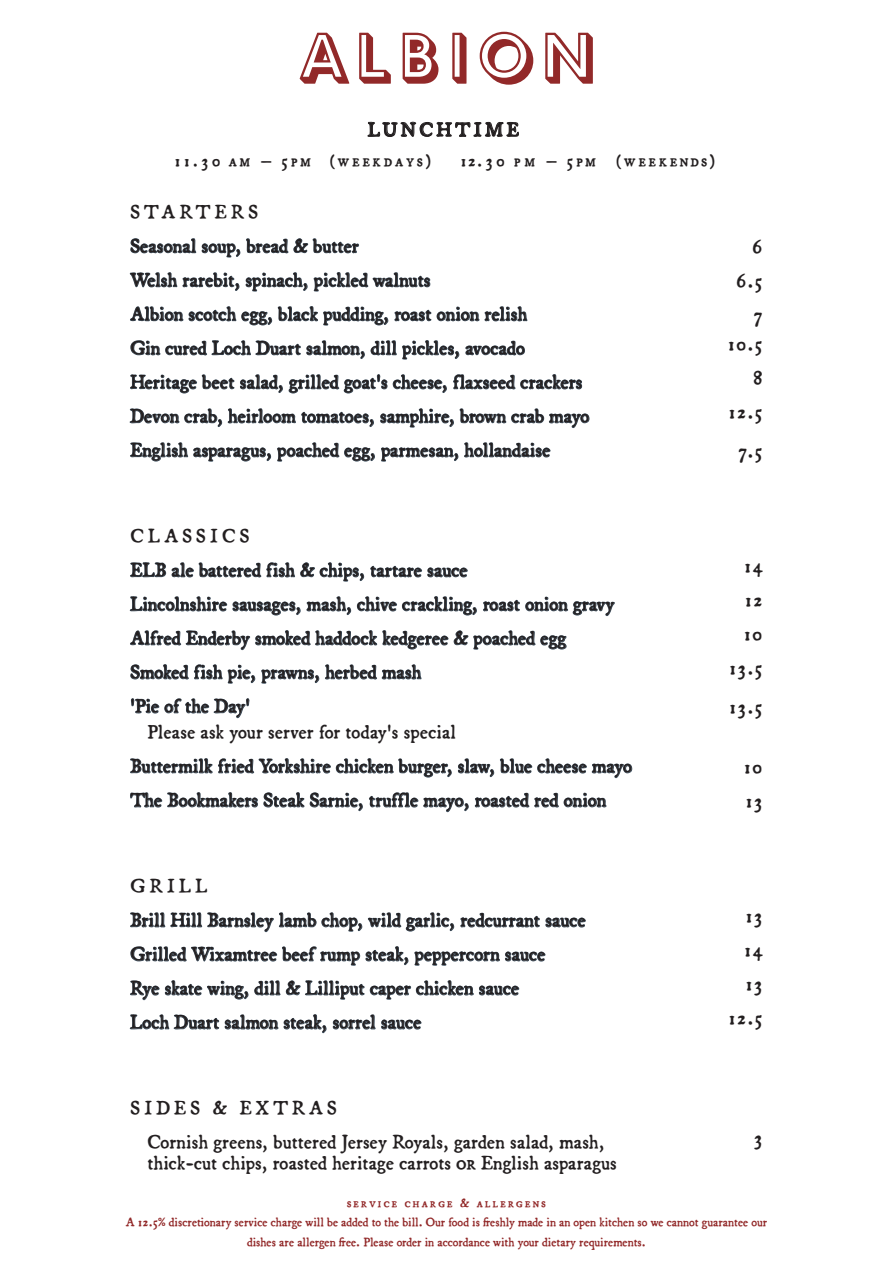
<style>
.page{position:relative;width:893px;height:1263px;background:#fff}
.page>*{position:absolute;margin:0;border:0;box-sizing:border-box;transform-origin:0 0}
.Sub_titles{font:21px/21px "Broadsheet";letter-spacing:.01em;color:#231f20}
.Sub_titles-2{font:21px "Broadsheet";letter-spacing:.19em;color:#231f20}
.Sub_titles-3{font:21px "Broadsheet";letter-spacing:.18em;color:#231f20}
.Sub_titles-4{font:21px "Broadsheet";letter-spacing:.185em;color:#231f20}
.Sub_titles-5{font:21px "Broadsheet";letter-spacing:.2em;color:#231f20}
.Sub_titles-6{font:18px "Broadsheet";letter-spacing:.16em;color:#231f20}
.Sub_titles-7{font:13.5px/19.5px "Broadsheet";color:#922929;text-align:center}
</style>
<div class="page">
<svg style="left:300px;top:32px;width:293px;height:53px"></svg>
<svg style="left:368px;top:121px;width:151px;height:16px"></svg>
<svg style="left:131px;top:238px;width:65px;height:15px"></svg>
<svg style="left:202px;top:243px;width:38px;height:14px"></svg>
<svg style="left:246px;top:238px;width:42px;height:15px"></svg>
<svg style="left:294px;top:238px;width:65px;height:15px"></svg>
<svg style="left:130px;top:272px;width:47px;height:15px"></svg>
<svg style="left:183px;top:272px;width:56px;height:19px"></svg>
<svg style="left:246px;top:272px;width:61px;height:19px"></svg>
<svg style="left:314px;top:272px;width:116px;height:19px"></svg>
<svg style="left:130px;top:306px;width:53px;height:15px"></svg>
<svg style="left:189px;top:306px;width:83px;height:19px"></svg>
<svg style="left:278px;top:306px;width:110px;height:19px"></svg>
<svg style="left:395px;top:310px;width:36px;height:11px"></svg>
<svg style="left:437px;top:307px;width:42px;height:14px"></svg>
<svg style="left:485px;top:306px;width:42px;height:15px"></svg>
<svg style="left:131px;top:340px;width:170px;height:15px"></svg>
<svg style="left:307px;top:340px;width:58px;height:19px"></svg>
<svg style="left:371px;top:340px;width:88px;height:19px"></svg>
<svg style="left:466px;top:341px;width:59px;height:14px"></svg>
<svg style="left:130px;top:375px;width:104px;height:18px"></svg>
<svg style="left:240px;top:374px;width:43px;height:19px"></svg>
<svg style="left:289px;top:374px;width:98px;height:19px"></svg>
<svg style="left:393px;top:374px;width:54px;height:19px"></svg>
<svg style="left:453px;top:374px;width:129px;height:15px"></svg>
<svg style="left:130px;top:409px;width:92px;height:18px"></svg>
<svg style="left:228px;top:408px;width:146px;height:19px"></svg>
<svg style="left:380px;top:408px;width:74px;height:19px"></svg>
<svg style="left:460px;top:409px;width:129px;height:19px"></svg>
<svg style="left:130px;top:442px;width:141px;height:19px"></svg>
<svg style="left:277px;top:442px;width:98px;height:19px"></svg>
<svg style="left:381px;top:447px;width:77px;height:14px"></svg>
<svg style="left:464px;top:442px;width:86px;height:15px"></svg>
<svg style="left:130px;top:562px;width:36px;height:15px"></svg>
<svg style="left:172px;top:562px;width:89px;height:15px"></svg>
<svg style="left:267px;top:562px;width:97px;height:19px"></svg>
<svg style="left:371px;top:566px;width:51px;height:11px"></svg>
<svg style="left:428px;top:567px;width:40px;height:10px"></svg>
<svg style="left:130px;top:596px;width:97px;height:15px"></svg>
<svg style="left:233px;top:601px;width:67px;height:14px"></svg>
<svg style="left:307px;top:596px;width:44px;height:19px"></svg>
<svg style="left:357px;top:596px;width:120px;height:19px"></svg>
<svg style="left:483px;top:597px;width:132px;height:19px"></svg>
<svg style="left:130px;top:630px;width:247px;height:20px"></svg>
<svg style="left:383px;top:630px;width:65px;height:19px"></svg>
<svg style="left:454px;top:630px;width:112px;height:19px"></svg>
<svg style="left:131px;top:664px;width:91px;height:16px"></svg>
<svg style="left:228px;top:665px;width:27px;height:18px"></svg>
<svg style="left:261px;top:669px;width:58px;height:14px"></svg>
<svg style="left:325px;top:664px;width:96px;height:16px"></svg>
<svg style="left:131px;top:698px;width:28px;height:15px"></svg>
<svg style="left:165px;top:698px;width:84px;height:20px"></svg>
<svg style="left:130px;top:758px;width:82px;height:16px"></svg>
<svg style="left:218px;top:758px;width:234px;height:19px"></svg>
<svg style="left:458px;top:758px;width:36px;height:19px"></svg>
<svg style="left:500px;top:758px;width:132px;height:20px"></svg>
<svg style="left:130px;top:792px;width:128px;height:16px"></svg>
<svg style="left:264px;top:792px;width:40px;height:15px"></svg>
<svg style="left:310px;top:793px;width:53px;height:18px"></svg>
<svg style="left:369px;top:792px;width:49px;height:15px"></svg>
<svg style="left:424px;top:797px;width:44px;height:15px"></svg>
<svg style="left:475px;top:793px;width:131px;height:14px"></svg>
<svg style="left:130px;top:912px;width:35px;height:15px"></svg>
<svg style="left:171px;top:912px;width:145px;height:20px"></svg>
<svg style="left:322px;top:912px;width:40px;height:19px"></svg>
<svg style="left:368px;top:912px;width:86px;height:19px"></svg>
<svg style="left:460px;top:913px;width:80px;height:14px"></svg>
<svg style="left:546px;top:918px;width:40px;height:9px"></svg>
<svg style="left:131px;top:946px;width:229px;height:19px"></svg>
<svg style="left:366px;top:946px;width:42px;height:19px"></svg>
<svg style="left:415px;top:951px;width:130px;height:14px"></svg>
<svg style="left:130px;top:981px;width:29px;height:19px"></svg>
<svg style="left:165px;top:980px;width:83px;height:19px"></svg>
<svg style="left:254px;top:980px;width:26px;height:15px"></svg>
<svg style="left:286px;top:980px;width:78px;height:19px"></svg>
<svg style="left:370px;top:980px;width:149px;height:19px"></svg>
<svg style="left:130px;top:1014px;width:89px;height:15px"></svg>
<svg style="left:225px;top:1014px;width:53px;height:16px"></svg>
<svg style="left:284px;top:1014px;width:42px;height:19px"></svg>
<svg style="left:333px;top:1014px;width:42px;height:15px"></svg>
<svg style="left:381px;top:1020px;width:40px;height:9px"></svg>
<p class="Sub_titles-3" style="left:368px;top:113px;width:152px">LUNCHTIME</p>
<p class="Sub_titles-6" style="left:174px;top:147px;width:48px">11.30</p>
<p class="Sub_titles-6" style="left:229px;top:147px;width:23px">am</p>
<p class="Sub_titles-6" style="left:262px;top:147px;width:51px">– 5pm</p>
<p class="Sub_titles-6" style="left:330px;top:147px;width:103px">(weekdays)</p>
<p class="Sub_titles-6" style="left:460px;top:147px;width:46px">12.30</p>
<p class="Sub_titles-6" style="left:514px;top:147px;width:23px">pm</p>
<p class="Sub_titles-6" style="left:547px;top:147px;width:51px">– 5pm</p>
<p class="Sub_titles-6" style="left:616px;top:147px;width:101px">(weekends)</p>
<p class="Sub_titles-4" style="left:131px;top:196px;width:129px">STARTERS</p>
<p class="Sub_titles" style="left:130px;top:234px;width:230px">Seasonal soup, bread &amp; butter</p>
<p class="Sub_titles" style="left:752px;top:234px;width:12px">6</p>
<p class="Sub_titles" style="left:130px;top:268px;width:302px">Welsh rarebit, spinach, pickled walnuts</p>
<p class="Sub_titles" style="left:736px;top:268px;width:28px">6.5</p>
<p class="Sub_titles" style="left:130px;top:302px;width:398px">Albion scotch egg, black pudding, roast onion relish</p>
<p class="Sub_titles" style="left:753px;top:302px;width:11px">7</p>
<p class="Sub_titles" style="left:130px;top:336px;width:396px">Gin cured Loch Duart salmon, dill pickles, avocado</p>
<p class="Sub_titles" style="left:728px;top:332px;width:36px">10.5</p>
<p class="Sub_titles" style="left:130px;top:370px;width:454px">Heritage beet salad, grilled goat's cheese, flaxseed crackers</p>
<p class="Sub_titles" style="left:753px;top:366px;width:11px">8</p>
<p class="Sub_titles" style="left:130px;top:404px;width:461px">Devon crab, heirloom tomatoes, samphire, brown crab mayo</p>
<p class="Sub_titles" style="left:729px;top:400px;width:35px">12.5</p>
<p class="Sub_titles" style="left:130px;top:438px;width:422px">English asparagus, poached egg, parmesan, hollandaise</p>
<p class="Sub_titles" style="left:738px;top:438px;width:26px">7.5</p>
<p class="Sub_titles-5" style="left:131px;top:520px;width:120px">CLASSICS</p>
<p class="Sub_titles" style="left:130px;top:558px;width:339px">ELB ale battered fish &amp; chips, tartare sauce</p>
<p class="Sub_titles" style="left:744px;top:554px;width:20px">14</p>
<p class="Sub_titles" style="left:130px;top:592px;width:486px">Lincolnshire sausages, mash, chive crackling, roast onion gravy</p>
<p class="Sub_titles" style="left:745px;top:588px;width:19px">12</p>
<p class="Sub_titles" style="left:130px;top:626px;width:437px">Alfred Enderby smoked haddock kedgeree &amp; poached egg</p>
<p class="Sub_titles" style="left:744px;top:622px;width:20px">10</p>
<p class="Sub_titles" style="left:130px;top:660px;width:293px">Smoked fish pie, prawns, herbed mash</p>
<p class="Sub_titles" style="left:729px;top:656px;width:35px">13.5</p>
<p class="Sub_titles" style="left:130px;top:694px;width:121px">'Pie of the Day'</p>
<p class="Sub_titles" style="left:729px;top:694px;width:35px">13.5</p>
<p class="Sub_titles" style="left:147px;top:720px;width:310px">Please ask your server for today's special</p>
<p class="Sub_titles" style="left:130px;top:754px;width:503px">Buttermilk fried Yorkshire chicken burger, slaw, blue cheese mayo</p>
<p class="Sub_titles" style="left:744px;top:754px;width:20px">10</p>
<p class="Sub_titles" style="left:130px;top:788px;width:477px">The Bookmakers Steak Sarnie, truffle mayo, roasted red onion</p>
<p class="Sub_titles" style="left:745px;top:788px;width:19px">13</p>
<p class="Sub_titles" style="left:131px;top:874px;width:79px">GRILL</p>
<p class="Sub_titles" style="left:130px;top:908px;width:457px">Brill Hill Barnsley lamb chop, wild garlic, redcurrant sauce</p>
<p class="Sub_titles" style="left:745px;top:904px;width:19px">13</p>
<p class="Sub_titles" style="left:130px;top:942px;width:417px">Grilled Wixamtree beef rump steak, peppercorn sauce</p>
<p class="Sub_titles" style="left:744px;top:938px;width:20px">14</p>
<p class="Sub_titles" style="left:130px;top:976px;width:390px">Rye skate wing, dill &amp; Lilliput caper chicken sauce</p>
<p class="Sub_titles" style="left:745px;top:972px;width:19px">13</p>
<p class="Sub_titles" style="left:130px;top:1010px;width:293px">Loch Duart salmon steak, sorrel sauce</p>
<p class="Sub_titles" style="left:729px;top:1006px;width:35px">12.5</p>
<p class="Sub_titles-2" style="left:131px;top:1092px;width:208px">SIDES &amp; EXTRAS</p>
<p class="Sub_titles" style="left:147px;top:1130px;width:471px">Cornish greens, buttered Jersey Royals, garden salad, mash, thick-cut chips, roasted heritage carrots or English asparagus</p>
<p class="Sub_titles" style="left:754px;top:1126px;width:10px">3</p>
<p class="Sub_titles-7" style="left:126px;top:1192px;width:643px">service charge &amp; allergens<br>A 12.5% discretionary service charge will be added to the bill. Our food is freshly made in an open kitchen so we cannot guarantee our dishes are allergen free. Please order in accordance with your dietary requirements.</p>
</div>
